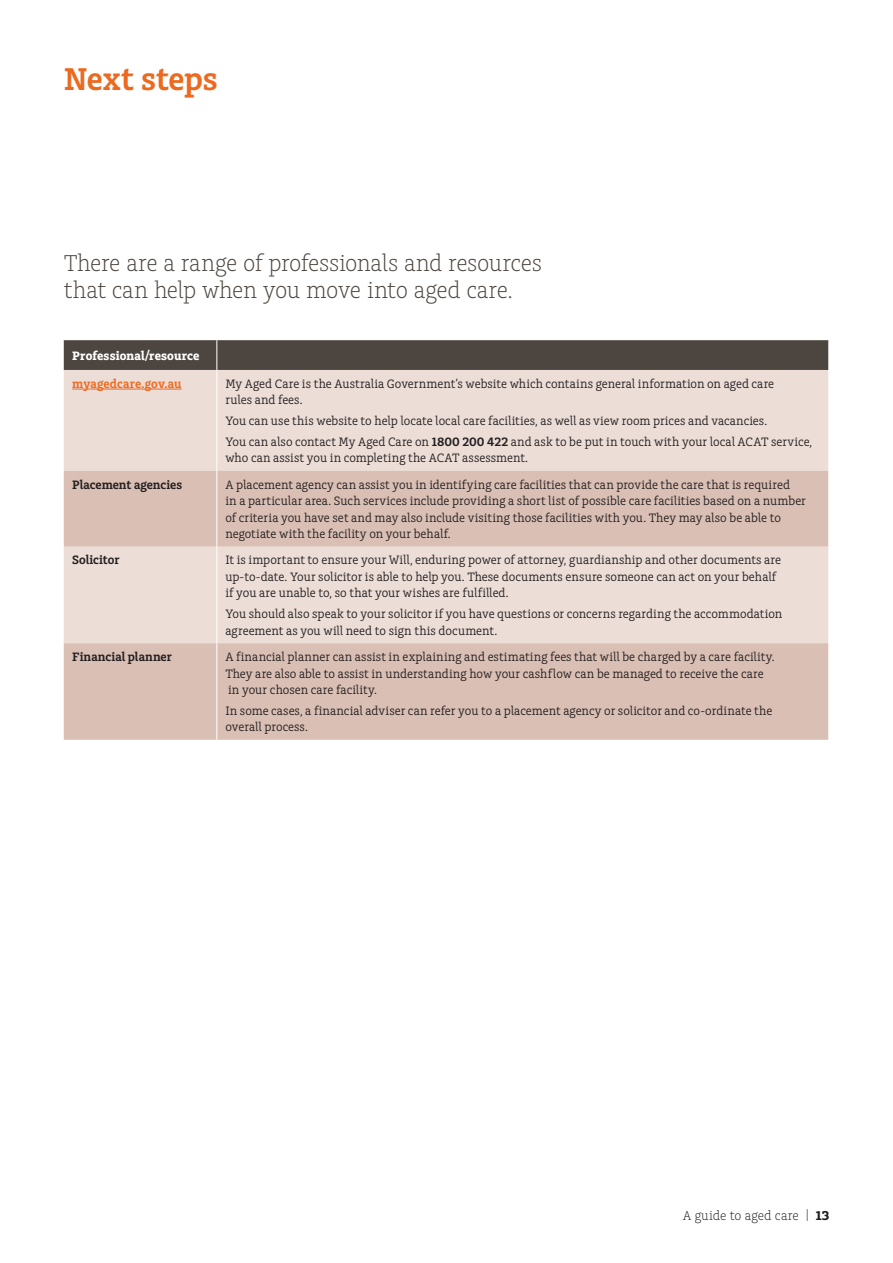
<style>
.page{position:relative;width:893px;height:1263px;background:#fff}
.page>*{position:absolute;margin:0;border:0;box-sizing:border-box;transform-origin:0 0}
.t1{font:600 33px "Charlie Std";letter-spacing:-.005em;color:#ec6a20}
.t2{font:300 24px/27px "Charlie Std";letter-spacing:-.02em;color:#4d453f}
.t3{font:300 13.5px "Charlie Std";color:#231f20}
.t4{font:12.75px/16.5px "Charlie Std";color:#231f20}
.t5{font:600 12.75px "Charlie Std";color:#231f20}
.t6{font:700 12.75px "Charlie Std";letter-spacing:.01em;color:#fff}
.t7{font:600 12.75px "Charlie Std";letter-spacing:.01em;color:#ec6a20}
.s1{font-weight:600}
.s2{font-weight:700}
</style>
<div class="page">
<div style="left:64px;top:340px;width:764px;height:30px;background:#4d453f"></div>
<div style="left:64px;top:370px;width:764px;height:101px;background:#ecddd7"></div>
<svg style="left:64px;top:471px;width:764px;height:269px;background:#e0c9c0"></svg>
<hr style="left:216px;top:340px;width:1px;height:30px;background:#fff">
<hr style="left:216px;top:370px;width:1px;height:101px;background:#fff">
<hr style="left:216px;top:471px;width:1px;height:76px;background:#fff">
<hr style="left:216px;top:547px;width:1px;height:96px;background:#fff">
<hr style="left:216px;top:643px;width:1px;height:97px;background:#fff">
<hr style="left:72px;top:389px;width:110px;height:1px;background:#ec6a20">
<h1 class="t1" style="left:64px;top:60px;width:155px">Next steps</h1>
<h2 class="t2" style="left:64px;top:249px;width:480px">There are a range of professionals and resources that can help when you move into aged care.</h2>
<p class="t6" style="left:72px;top:348px;width:129px">Professional/resource</p>
<p class="t7" style="left:72px;top:376px;width:111px">myagedcare.gov.au</p>
<p class="t4" style="left:225px;top:375px;width:550px">My Aged Care is the Australia Government’s website which contains general information on aged care rules and fees.</p>
<p class="t4" style="left:225px;top:411px;width:588px;line-height:20.7px">You can use this website to help locate local care facilities, as well as view room prices and vacancies.<br>You can also contact My Aged Care on <span class="s1">1800 200 422</span> and ask to be put in touch with your local ACAT service,</p>
<p class="t4" style="left:225px;top:450px;width:304px">who can assist you in completing the ACAT assessment.</p>
<p class="t5" style="left:72px;top:477px;width:111px">Placement agencies</p>
<p class="t4" style="left:225px;top:476px;width:582px">A placement agency can assist you in identifying care facilities that can provide the care that is required<br>in a particular area. Such services include providing a short list of possible care facilities based on a number of criteria you have set and may also include visiting those facilities with you. They may also be able to negotiate with the facility on your behalf.</p>
<p class="t5" style="left:72px;top:553px;width:49px">Solicitor</p>
<p class="t4" style="left:225px;top:552px;width:557px">It is important to ensure your Will, enduring power of attorney, guardianship and other documents are up-to-date. Your solicitor is able to help you. These documents ensure someone can act on your behalf if you are unable to, so that your wishes are fulfilled.</p>
<p class="t4" style="left:225px;top:606px;width:558px">You should also speak to your solicitor if you have questions or concerns regarding the accommodation agreement as you will need to sign this document.</p>
<p class="t5" style="left:72px;top:649px;width:101px">Financial planner</p>
<p class="t4" style="left:225px;top:649px;width:551px">A financial planner can assist in explaining and estimating fees that will be charged by a care facility.<br>They are also able to assist in understanding how your cashflow can be managed to receive the care in your chosen care facility.</p>
<p class="t4" style="left:225px;top:702px;width:548px">In some cases, a financial adviser can refer you to a placement agency or solicitor and co-ordinate the overall process.</p>
<p class="t3" style="left:683px;top:1208px;width:148px">A guide to aged care | <span class="s2">13</span></p>
</div>
